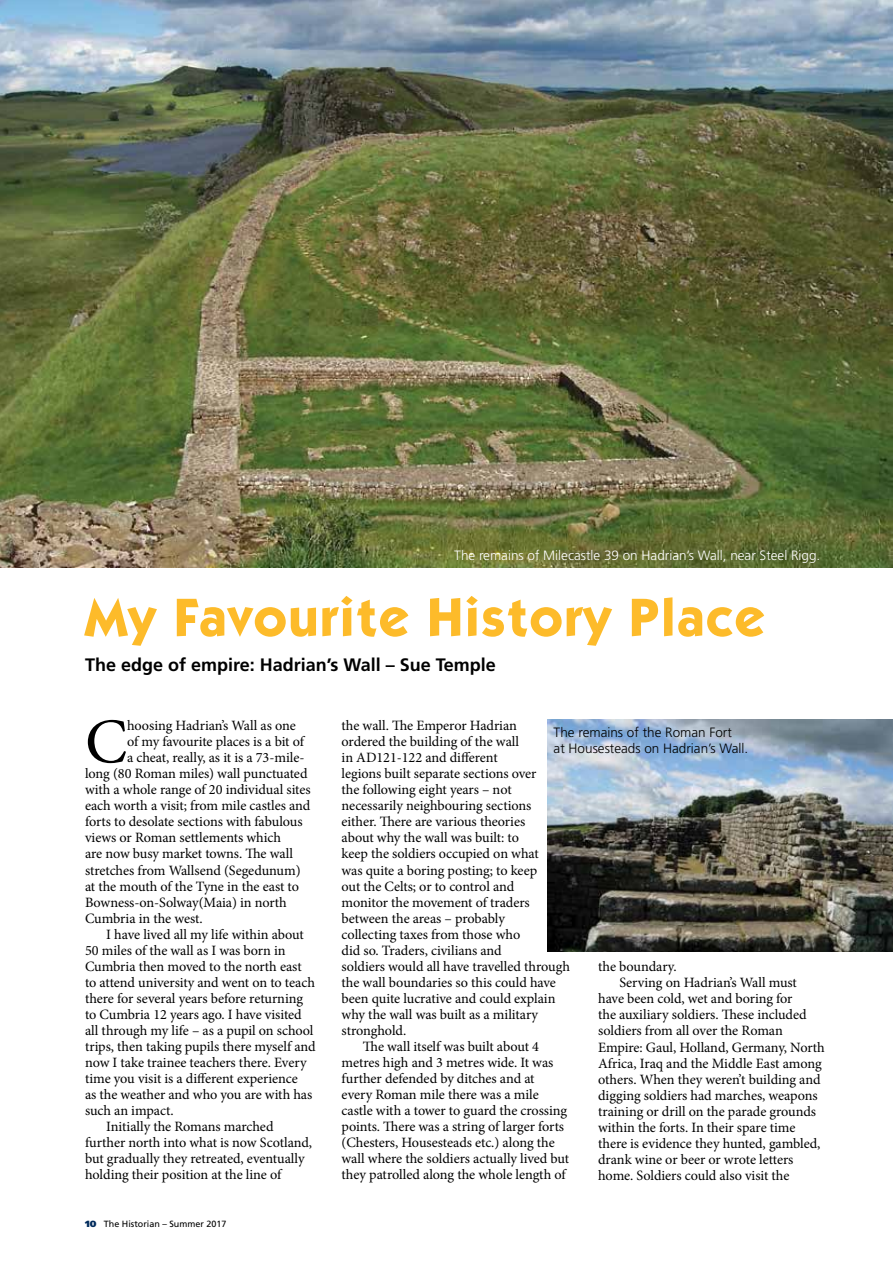
<style>
.page{position:relative;width:893px;height:1263px;background:#fff}
.page>*{position:absolute;margin:0;border:0;box-sizing:border-box;transform-origin:0 0}
.t1{font:63.6px "Minion Pro";color:#000}
.t2{font:700 54px "Itc Kabel";letter-spacing:.03em;color:#fdbb2a}
.t3{font:700 18px "Frutiger LT Std";color:#000}
.t4{font:14.25px "Minion Pro";letter-spacing:-.005em;color:#000}
.t5{font:300 13.5px "Frutiger LT Std";color:#fff}
.t6{font:300 13.5px/16.2px "Frutiger LT Std";color:#000}
.t7{font:9px "Frutiger LT Std";color:#000}
.s1{font-weight:900;color:#002b5c}
</style>
<div class="page">
<img style="left:0;top:0;width:893px;height:568px">
<img style="left:548px;top:720px;width:345px;height:232px">
<p class="t5" style="left:454px;top:547px;width:368px">The remains of Milecastle 39 on Hadrian’s Wall, near Steel Rigg.</p>
<h2 class="t2" style="left:85px;top:584px;width:681px">My Favourite History Place</h2>
<p class="t3" style="left:85px;top:654px;width:412px">The edge of empire: Hadrian’s Wall – Sue Temple</p>
<h1 class="t1" style="left:85px;top:699px;width:44px">C</h1>
<p class="t4" style="left:127px;top:716px;width:170px">hoosing Hadrian’s Wall as one</p>
<p class="t4" style="left:127px;top:732px;width:178px">of my favourite places is a bit of</p>
<p class="t4" style="left:127px;top:748px;width:179px">a cheat, really, as it is a 73-mile-</p>
<p class="t4" style="left:85px;top:764px;width:224px">long (80 Roman miles) wall punctuated</p>
<p class="t4" style="left:85px;top:780px;width:227px">with a whole range of 20 individual sites</p>
<p class="t4" style="left:85px;top:796px;width:227px">each worth a visit; from mile castles and</p>
<p class="t4" style="left:85px;top:812px;width:219px">forts to desolate sections with fabulous</p>
<p class="t4" style="left:85px;top:828px;width:198px">views or Roman settlements which</p>
<p class="t4" style="left:85px;top:844px;width:209px">are now busy market towns. The wall</p>
<p class="t4" style="left:85px;top:860px;width:217px">stretches from Wallsend (Segedunum)</p>
<p class="t4" style="left:85px;top:876px;width:216px">at the mouth of the Tyne in the east to</p>
<p class="t4" style="left:85px;top:892px;width:203px">Bowness-on-Solway(Maia) in north</p>
<p class="t4" style="left:85px;top:908px;width:119px">Cumbria in the west.</p>
<p class="t4" style="left:106px;top:925px;width:199px">I have lived all my life within about</p>
<p class="t4" style="left:85px;top:941px;width:202px">50 miles of the wall as I was born in</p>
<p class="t4" style="left:85px;top:957px;width:218px">Cumbria then moved to the north east</p>
<p class="t4" style="left:85px;top:973px;width:231px">to attend university and went on to teach</p>
<p class="t4" style="left:85px;top:989px;width:220px">there for several years before returning</p>
<p class="t4" style="left:85px;top:1005px;width:218px">to Cumbria 12 years ago. I have visited</p>
<p class="t4" style="left:85px;top:1021px;width:230px">all through my life – as a pupil on school</p>
<p class="t4" style="left:85px;top:1037px;width:232px">trips, then taking pupils there myself and</p>
<p class="t4" style="left:85px;top:1053px;width:223px">now I take trainee teachers there. Every</p>
<p class="t4" style="left:85px;top:1069px;width:214px">time you visit is a different experience</p>
<p class="t4" style="left:85px;top:1085px;width:229px">as the weather and who you are with has</p>
<p class="t4" style="left:85px;top:1101px;width:90px">such an impact.</p>
<p class="t4" style="left:106px;top:1117px;width:169px">Initially the Romans marched</p>
<p class="t4" style="left:85px;top:1133px;width:229px">further north into what is now Scotland,</p>
<p class="t4" style="left:85px;top:1149px;width:221px">but gradually they retreated, eventually</p>
<p class="t4" style="left:85px;top:1165px;width:198px">holding their position at the line of</p>
<p class="t7" style="left:85px;top:1218px;width:143px"><span class="s1">10</span> The Historian – Summer 2017</p>
<p class="t4" style="left:342px;top:716px;width:177px">the wall. The Emperor Hadrian</p>
<p class="t4" style="left:342px;top:732px;width:179px">ordered the building of the wall</p>
<p class="t4" style="left:342px;top:748px;width:158px">in AD121-122 and different</p>
<p class="t4" style="left:342px;top:764px;width:196px">legions built separate sections over</p>
<p class="t4" style="left:342px;top:780px;width:172px">the following eight years – not</p>
<p class="t4" style="left:342px;top:796px;width:191px">necessarily neighbouring sections</p>
<p class="t4" style="left:342px;top:812px;width:185px">either. There are various theories</p>
<p class="t4" style="left:342px;top:828px;width:179px">about why the wall was built: to</p>
<p class="t4" style="left:342px;top:844px;width:199px">keep the soldiers occupied on what</p>
<p class="t4" style="left:342px;top:860px;width:197px">was quite a boring posting; to keep</p>
<p class="t4" style="left:342px;top:876px;width:174px">out the Celts; or to control and</p>
<p class="t4" style="left:342px;top:892px;width:190px">monitor the movement of traders</p>
<p class="t4" style="left:342px;top:908px;width:165px">between the areas – probably</p>
<p class="t4" style="left:342px;top:925px;width:180px">collecting taxes from those who</p>
<p class="t4" style="left:342px;top:941px;width:162px">did so. Traders, civilians and</p>
<p class="t4" style="left:342px;top:957px;width:230px">soldiers would all have travelled through</p>
<p class="t4" style="left:342px;top:973px;width:216px">the wall boundaries so this could have</p>
<p class="t4" style="left:342px;top:989px;width:215px">been quite lucrative and could explain</p>
<p class="t4" style="left:342px;top:1005px;width:198px">why the wall was built as a military</p>
<p class="t4" style="left:342px;top:1021px;width:66px">stronghold.</p>
<p class="t4" style="left:363px;top:1037px;width:178px">The wall itself was built about 4</p>
<p class="t4" style="left:342px;top:1053px;width:213px">metres high and 3 metres wide. It was</p>
<p class="t4" style="left:342px;top:1069px;width:195px">further defended by ditches and at</p>
<p class="t4" style="left:342px;top:1085px;width:199px">every Roman mile there was a mile</p>
<p class="t4" style="left:342px;top:1101px;width:227px">castle with a tower to guard the crossing</p>
<p class="t4" style="left:342px;top:1117px;width:224px">points. There was a string of larger forts</p>
<p class="t4" style="left:342px;top:1133px;width:215px">(Chesters, Housesteads etc.) along the</p>
<p class="t4" style="left:342px;top:1149px;width:229px">wall where the soldiers actually lived but</p>
<p class="t4" style="left:342px;top:1165px;width:226px">they patrolled along the whole length of</p>
<p class="t6" style="left:554px;top:724px;width:196px">The remains of the Roman Fort<br>at Housesteads on Hadrian’s Wall.</p>
<p class="t4" style="left:598px;top:957px;width:80px">the boundary.</p>
<p class="t4" style="left:619px;top:973px;width:179px">Serving on Hadrian’s Wall must</p>
<p class="t4" style="left:598px;top:989px;width:196px">have been cold, wet and boring for</p>
<p class="t4" style="left:598px;top:1005px;width:210px">the auxiliary soldiers. These included</p>
<p class="t4" style="left:598px;top:1021px;width:186px">soldiers from all over the Roman</p>
<p class="t4" style="left:598px;top:1037px;width:228px">Empire: Gaul, Holland, Germany, North</p>
<p class="t4" style="left:598px;top:1053px;width:225px">Africa, Iraq and the Middle East among</p>
<p class="t4" style="left:598px;top:1069px;width:224px">others. When they weren’t building and</p>
<p class="t4" style="left:598px;top:1085px;width:221px">digging soldiers had marches, weapons</p>
<p class="t4" style="left:598px;top:1101px;width:219px">training or drill on the parade grounds</p>
<p class="t4" style="left:598px;top:1118px;width:199px">within the forts. In their spare time</p>
<p class="t4" style="left:598px;top:1134px;width:224px">there is evidence they hunted, gambled,</p>
<p class="t4" style="left:598px;top:1150px;width:197px">drank wine or beer or wrote letters</p>
<p class="t4" style="left:598px;top:1166px;width:193px">home. Soldiers could also visit the</p>
</div>
